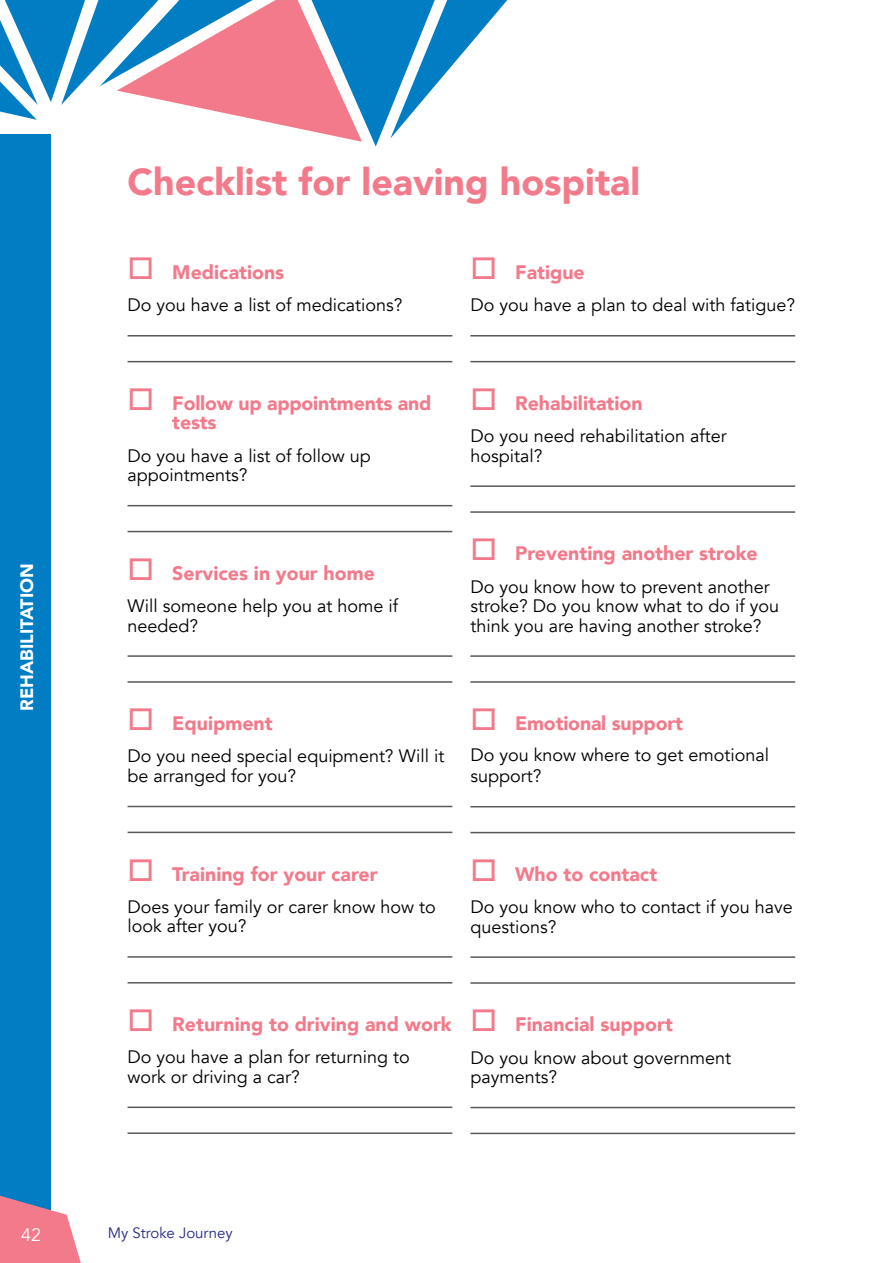
<style>
.page{position:relative;width:893px;height:1263px;background:#fff}
.page>*{position:absolute;margin:0;border:0;box-sizing:border-box;transform-origin:0 0}
.t1{font:900 37.5px "Avenir";color:#f37a8a}
.t2{font:900 19.5px/19.5px "Avenir";color:#f37a8a}
.t3{font:18px/19.5px "Avenir";color:#000}
.t4{font:900 18px "Avenir";color:#fff}
.t5{font:18px "Avenir";color:#fff}
.t6{font:15px "Avenir";color:#262a82}
</style>
<div class="page">
<div style="left:0;top:134px;width:51px;height:1086px;background:#007dc3"></div>
<svg style="left:0;top:0;width:508px;height:146px"></svg>
<svg style="left:0;top:1195px;width:81px;height:68px"></svg>
<hr style="left:128px;top:335px;width:324px;height:1px;background:#58595b">
<hr style="left:128px;top:361px;width:324px;height:1px;background:#58595b">
<hr style="left:128px;top:505px;width:324px;height:1px;background:#58595b">
<hr style="left:128px;top:531px;width:324px;height:1px;background:#58595b">
<hr style="left:128px;top:655px;width:324px;height:2px;background:#58595b">
<hr style="left:128px;top:681px;width:324px;height:2px;background:#58595b">
<hr style="left:128px;top:806px;width:324px;height:1px;background:#58595b">
<hr style="left:128px;top:832px;width:324px;height:1px;background:#58595b">
<hr style="left:128px;top:956px;width:324px;height:2px;background:#58595b">
<hr style="left:128px;top:982px;width:324px;height:1px;background:#58595b">
<hr style="left:128px;top:1106px;width:324px;height:2px;background:#58595b">
<hr style="left:128px;top:1132px;width:324px;height:2px;background:#58595b">
<hr style="left:470px;top:335px;width:325px;height:1px;background:#58595b">
<hr style="left:470px;top:361px;width:325px;height:1px;background:#58595b">
<hr style="left:470px;top:485px;width:325px;height:2px;background:#58595b">
<hr style="left:470px;top:511px;width:325px;height:2px;background:#58595b">
<hr style="left:470px;top:655px;width:325px;height:2px;background:#58595b">
<hr style="left:470px;top:681px;width:325px;height:2px;background:#58595b">
<hr style="left:470px;top:806px;width:325px;height:1px;background:#58595b">
<hr style="left:470px;top:832px;width:325px;height:1px;background:#58595b">
<hr style="left:470px;top:956px;width:325px;height:2px;background:#58595b">
<hr style="left:470px;top:982px;width:325px;height:2px;background:#58595b">
<hr style="left:470px;top:1107px;width:325px;height:1px;background:#58595b">
<hr style="left:470px;top:1133px;width:325px;height:1px;background:#58595b">
<p class="t4" style="left:12px;top:711px;width:149px;rotate:-90deg">REHABILITATION</p>
<p class="t5" style="left:21px;top:1224px;width:22px">42</p>
<h1 class="t1" style="left:128px;top:150px;width:514px">Checklist for leaving hospital</h1>
<p class="t2" style="left:128px;top:262px;width:158px">□ Medications</p>
<p class="t3" style="left:128px;top:296px;width:277px">Do you have a list of medications?</p>
<p class="t2" style="left:172px;top:393px;width:261px;text-indent:-45px">□ Follow up appointments and tests</p>
<p class="t3" style="left:128px;top:446px;width:245px">Do you have a list of follow up appointments?</p>
<p class="t2" style="left:128px;top:563px;width:249px">□ Services in your home</p>
<p class="t3" style="left:128px;top:596px;width:272px">Will someone help you at home if needed?</p>
<p class="t2" style="left:470px;top:262px;width:116px">□ Fatigue</p>
<p class="t3" style="left:470px;top:296px;width:326px">Do you have a plan to deal with fatigue?</p>
<p class="t2" style="left:470px;top:393px;width:174px">□ Rehabilitation</p>
<p class="t3" style="left:470px;top:426px;width:258px">Do you need rehabilitation after hospital?</p>
<p class="t2" style="left:470px;top:543px;width:289px">□ Preventing another stroke</p>
<p class="t3" style="left:470px;top:577px;width:310px">Do you know how to prevent another stroke? Do you know what to do if you think you are having another stroke?</p>
<p class="t2" style="left:128px;top:713px;width:147px">□ Equipment</p>
<p class="t3" style="left:128px;top:747px;width:318px">Do you need special equipment? Will it be arranged for you?</p>
<p class="t2" style="left:470px;top:713px;width:214px">□ Emotional support</p>
<p class="t3" style="left:470px;top:745px;width:300px;line-height:21px">Do you know where to get emotional support?</p>
<p class="t2" style="left:128px;top:863px;width:252px">□ Training for your carer</p>
<p class="t3" style="left:128px;top:897px;width:310px">Does your family or carer know how to look after you?</p>
<p class="t2" style="left:470px;top:864px;width:188px">□ Who to contact</p>
<p class="t3" style="left:470px;top:897px;width:324px">Do you know who to contact if you have questions?</p>
<p class="t2" style="left:128px;top:1014px;width:326px">□ Returning to driving and work</p>
<p class="t3" style="left:128px;top:1048px;width:284px">Do you have a plan for returning to work or driving a car?</p>
<p class="t2" style="left:470px;top:1014px;width:204px">□ Financial support</p>
<p class="t3" style="left:470px;top:1048px;width:262px">Do you know about government payments?</p>
<p class="t6" style="left:108px;top:1223px;width:127px">My Stroke Journey</p>
</div>
